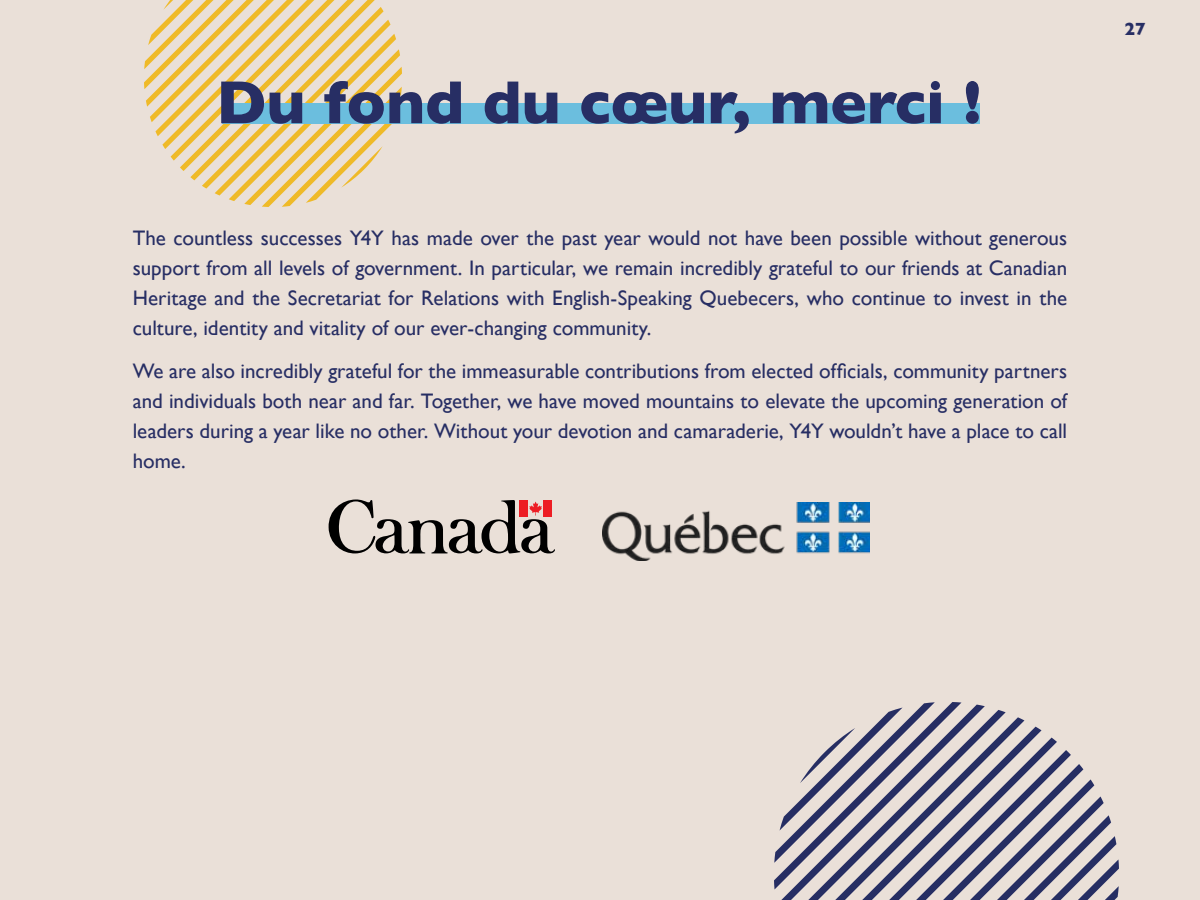
<style>
.page{position:relative;width:1200px;height:900px;background:#eae0d8}
.page>*{position:absolute;margin:0;border:0;box-sizing:border-box;transform-origin:0 0}
.t1{font:700 61.5px "Gill Sans";color:#272e64}
.t2{font:21px/30px "Gill Sans";color:#272e64;text-align:justify}
.t3{font:700 18px "Gill Sans";color:#272e64}
</style>
<div class="page">
<svg style="left:774px;top:702px;width:345px;height:198px;background:#b1acb6"></svg>
<svg style="left:144px;top:0;width:258px;height:207px;background:#ead4a4"></svg>
<div style="left:222px;top:104px;width:758px;height:20px;background:#6bbede"></div>
<svg style="left:329px;top:500px;width:226px;height:53px;background:#ab9d97"></svg>
<img style="left:602px;top:503px;width:268px;height:57px">
<h1 class="t1" style="left:216px;top:54px;width:767px">Du fond du cœur, merci !</h1>
<p class="t2" style="left:133px;top:222px;width:936px">The countless successes Y4Y has made over the past year would not have been possible without generous support from all levels of government. In particular, we remain incredibly grateful to our friends at Canadian Heritage and the Secretariat for Relations with English-Speaking Quebecers, who continue to invest in the culture, identity and vitality of our ever-changing community.</p>
<p class="t2" style="left:133px;top:355px;width:936px">We are also incredibly grateful for the immeasurable contributions from elected officials, community partners and individuals both near and far. Together, we have moved mountains to elevate the upcoming generation of leaders during a year like no other. Without your devotion and camaraderie, Y4Y wouldn’t have a place to call home.</p>
<p class="t3" style="left:1125px;top:14px;width:23px">27</p>
</div>
